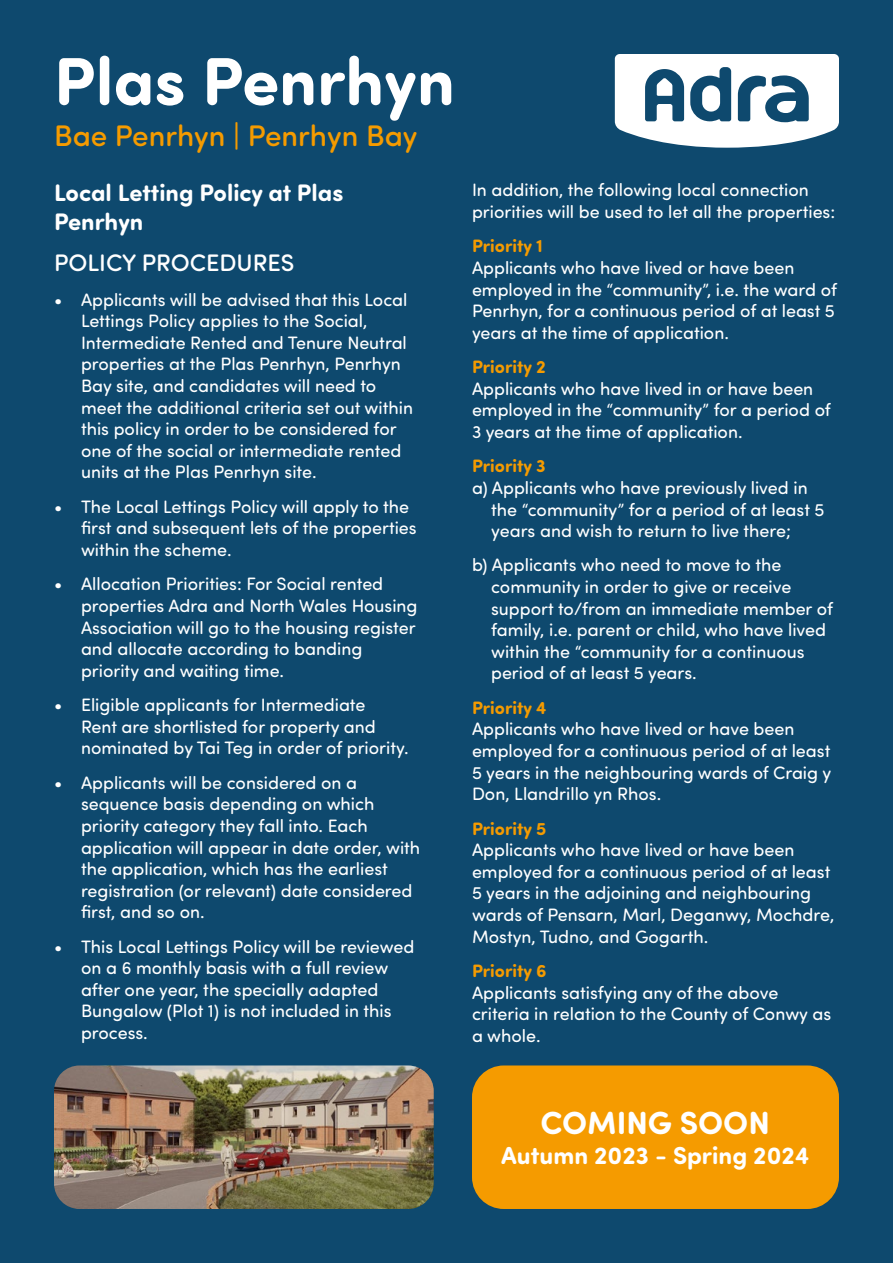
<style>
.page{position:relative;width:893px;height:1263px;background:#0e496e}
.page>*{position:absolute;margin:0;border:0;box-sizing:border-box;transform-origin:0 0}
.t1{font:700 67.8px "Sofia Pro Soft";color:#fff}
.t2{font:700 32.1px "Sofia Pro Soft";color:#fff}
.t3{font:500 29.85px "Sofia Pro Soft";color:#f59b00}
.t4{font:700 24.75px "Sofia Pro Soft";color:#fff}
.t5{font:700 24px/28.8px "Sofia Pro Soft";color:#fff}
.t6{font:500 24px "Sofia Pro Soft";color:#fff}
.t7{font:18px/21.6px "Sofia Pro Soft";color:#fff}
.t8{font:700 18px "Sofia Pro Soft";color:#f59b00}
</style>
<div class="page">
<svg style="left:615px;top:54px;width:224px;height:94px"></svg>
<img style="left:54px;top:1065px;width:380px;height:144px">
<div style="left:472px;top:1065px;width:367px;height:144px;background:#f59b00;border-radius:32px"></div>
<h1 class="t1" style="left:54px;top:32px;width:403px">Plas Penrhyn</h1>
<h3 class="t3" style="left:54px;top:114px;width:365px">Bae Penrhyn | Penrhyn Bay</h3>
<h3 class="t5" style="left:54px;top:177px;width:291px">Local Letting Policy at Plas<br>Penrhyn</h3>
<h3 class="t6" style="left:54px;top:245px;width:242px">POLICY PROCEDURES</h3>
<p class="t7" style="left:81px;top:288px;width:334px;text-indent:-27px">• Applicants will be advised that this Local Lettings Policy applies to the Social, Intermediate Rented and Tenure Neutral properties at the Plas Penrhyn, Penrhyn Bay site, and candidates will need to meet the additional criteria set out within this policy in order to be considered for one of the social or intermediate rented units at the Plas Penrhyn site.</p>
<p class="t7" style="left:81px;top:495px;width:337px;text-indent:-27px">• The Local Lettings Policy will apply to the first and subsequent lets of the properties within the scheme.</p>
<p class="t7" style="left:81px;top:572px;width:338px;text-indent:-27px">• Allocation Priorities: For Social rented properties Adra and North Wales Housing Association will go to the housing register and allocate according to banding priority and waiting time.</p>
<p class="t7" style="left:81px;top:693px;width:329px;text-indent:-27px">• Eligible applicants for Intermediate<br>Rent are shortlisted for property and nominated by Tai Teg in order of priority.</p>
<p class="t7" style="left:81px;top:771px;width:341px;text-indent:-27px">• Applicants will be considered on a sequence basis depending on which priority category they fall into. Each application will appear in date order, with the application, which has the earliest registration (or relevant) date considered first, and so on.</p>
<p class="t7" style="left:81px;top:935px;width:335px;text-indent:-27px">• This Local Lettings Policy will be reviewed on a 6 monthly basis with a full review after one year, the specially adapted Bungalow (Plot 1) is not included in this process.</p>
<p class="t7" style="left:472px;top:179px;width:365px">In addition, the following local connection priorities will be used to let all the properties:</p>
<p class="t8" style="left:472px;top:233px;width:72px">Priority 1</p>
<p class="t7" style="left:472px;top:256px;width:367px">Applicants who have lived or have been employed in the “community”, i.e. the ward of Penrhyn, for a continuous period of at least 5 years at the time of application.</p>
<p class="t8" style="left:472px;top:354px;width:75px">Priority 2</p>
<p class="t7" style="left:472px;top:377px;width:360px">Applicants who have lived in or have been employed in the “community” for a period of<br>3 years at the time of application.</p>
<p class="t8" style="left:472px;top:453px;width:75px">Priority 3</p>
<p class="t7" style="left:491px;top:476px;width:335px;text-indent:-19px">a) Applicants who have previously lived in the “community” for a period of at least 5 years and wish to return to live there;</p>
<p class="t7" style="left:491px;top:554px;width:343px;text-indent:-19px">b) Applicants who need to move to the community in order to give or receive support to/from an immediate member of family, i.e. parent or child, who have lived within the “community for a continuous period of at least 5 years.</p>
<p class="t8" style="left:472px;top:694px;width:76px">Priority 4</p>
<p class="t7" style="left:472px;top:718px;width:361px">Applicants who have lived or have been employed for a continuous period of at least 5 years in the neighbouring wards of Craig y Don, Llandrillo yn Rhos.</p>
<p class="t8" style="left:472px;top:815px;width:76px">Priority 5</p>
<p class="t7" style="left:472px;top:838px;width:364px">Applicants who have lived or have been employed for a continuous period of at least 5 years in the adjoining and neighbouring wards of Pensarn, Marl, Deganwy, Mochdre, Mostyn, Tudno, and Gogarth.</p>
<p class="t8" style="left:472px;top:957px;width:76px">Priority 6</p>
<p class="t7" style="left:472px;top:981px;width:361px">Applicants satisfying any of the above criteria in relation to the County of Conwy as a whole.</p>
<h2 class="t2" style="left:540px;top:1100px;width:231px">COMING SOON</h2>
<h3 class="t4" style="left:501px;top:1137px;width:310px">Autumn 2023 - Spring 2024</h3>
</div>
